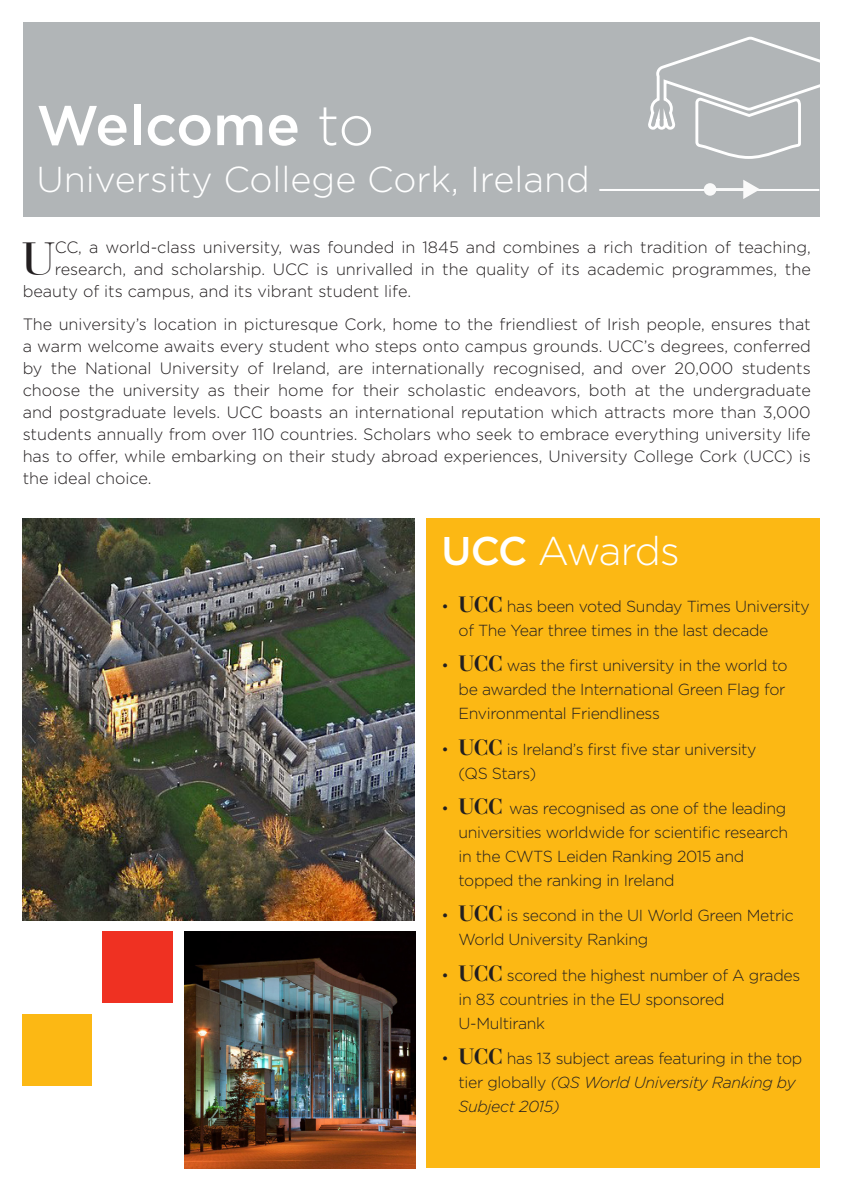
<style>
.page{position:relative;width:842px;height:1191px;background:#fff}
.page>*{position:absolute;margin:0;border:0;box-sizing:border-box;transform-origin:0 0}
.t1{font:500 56px "Gotham";color:#fff}
.t2{font:49.6px "Bauer Bodoni BT";color:#231f20}
.t3{font:300 40px "Gotham";letter-spacing:-.04em;color:#fff}
.t4{font:300 36px "Gotham";color:#fff}
.t5{font:300 16.4px/22px "Gotham";color:#231f20;text-align:justify}
.t6{font:300 16px/24px "Gotham";letter-spacing:-.02em;color:#231f20}
.s1{font-weight:300}
.s2{font-weight:500}
.s3{font-family:"Bauer Bodoni";font-weight:700;font-size:22px}
.s4{font-style:italic}
</style>
<div class="page">
<div style="left:426px;top:518px;width:394px;height:650px;background:#fcb814"></div>
<div style="left:23px;top:1014px;width:69px;height:71px;background:#fcb814"></div>
<div style="left:23px;top:23px;width:796px;height:194px;background:#b1b5b7"></div>
<hr style="left:599px;top:189px;width:220px;height:2px;background:#fff">
<svg style="left:704px;top:180px;width:55px;height:19px"></svg>
<img style="left:22px;top:518px;width:393px;height:402px">
<img style="left:184px;top:931px;width:231px;height:237px">
<div style="left:103px;top:931px;width:70px;height:72px;background:#ef3122"></div>
<svg style="left:648px;top:35px;width:172px;height:125px"></svg>
<p class="t1" style="left:36px;top:89px;width:339px">Welcome <span class="s1">to</span></p>
<p class="t4" style="left:36px;top:157px;width:555px">University College Cork, Ireland</p>
<p class="t2" style="left:22px;top:228px;width:34px">U</p>
<p class="t5" style="left:55px;top:235px;width:758px">CC, a world-class university, was founded in 1845 and combines a rich tradition of teaching,</p>
<p class="t5" style="left:55px;top:257px;width:758px">research, and scholarship. UCC is unrivalled in the quality of its academic programmes, the</p>
<p class="t5" style="left:23px;top:279px;width:390px">beauty of its campus, and its vibrant student life.</p>
<p class="t5" style="left:23px;top:313px;width:790px">The university’s location in picturesque Cork, home to the friendliest of Irish people, ensures that a warm welcome awaits every student who steps onto campus grounds. UCC’s degrees, conferred by the National University of Ireland, are internationally recognised, and over 20,000 students choose the university as their home for their scholastic endeavors, both at the undergraduate and postgraduate levels. UCC boasts an international reputation which attracts more than 3,000 students annually from over 110 countries. Scholars who seek to embrace everything university life has to offer, while embarking on their study abroad experiences, University College Cork (UCC) is the ideal choice.</p>
<p class="t3" style="left:441px;top:526px;width:240px"><span class="s2">UCC</span> Awards</p>
<p class="t6" style="left:458px;top:594px;width:353px;text-indent:-17px">• <span class="s3">UCC</span> has been voted Sunday Times University of The Year three times in the last decade</p>
<p class="t6" style="left:458px;top:653px;width:331px;text-indent:-17px">• <span class="s3">UCC</span> was the first university in the world to be awarded the International Green Flag for<br>Environmental Friendliness</p>
<p class="t6" style="left:458px;top:736px;width:300px;text-indent:-17px">• <span class="s3">UCC</span> is Ireland’s first five star university (QS Stars)</p>
<p class="t6" style="left:458px;top:796px;width:331px;text-indent:-17px">• <span class="s3">UCC</span> was recognised as one of the leading universities worldwide for scientific research in the CWTS Leiden Ranking 2015 and topped the ranking in Ireland</p>
<p class="t6" style="left:458px;top:903px;width:337px;text-indent:-17px">• <span class="s3">UCC</span> is second in the UI World Green Metric<br>World University Ranking</p>
<p class="t6" style="left:458px;top:962px;width:343px;text-indent:-17px">• <span class="s3">UCC</span> scored the highest number of A grades in 83 countries in the EU sponsored<br>U-Multirank</p>
<p class="t6" style="left:458px;top:1046px;width:345px;text-indent:-17px">• <span class="s3">UCC</span> has 13 subject areas featuring in the top tier globally <span class="s4">(QS World University Ranking by<br>Subject 2015)</span></p>
</div>
